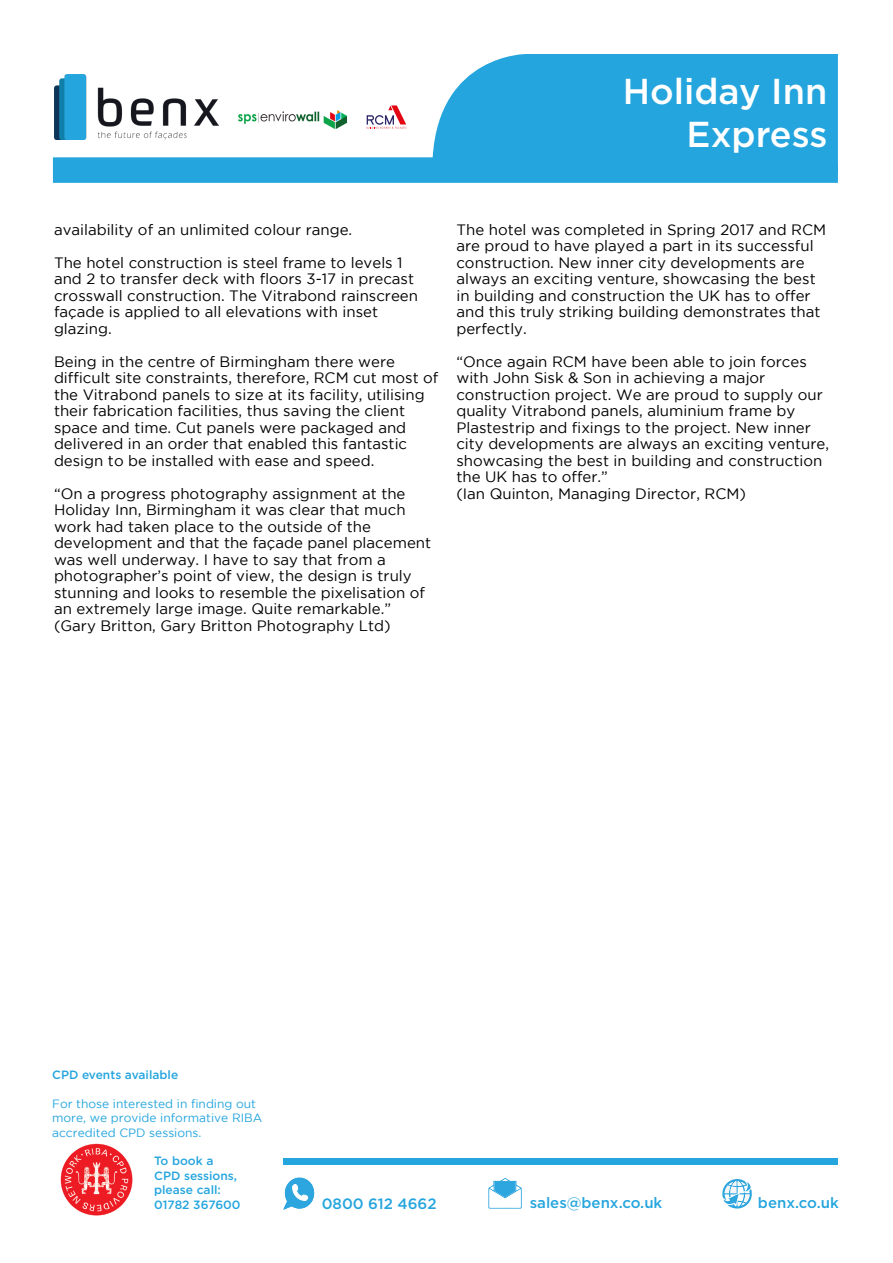
<style>
.page{position:relative;width:893px;height:1263px;background:#fff}
.page>*{position:absolute;margin:0;border:0;box-sizing:border-box;transform-origin:0 0}
.t1{font:500 36px/43.2px "Gotham";color:#fff;text-align:right}
.t2{font:15px/16.5px "Gotham";color:#000}
.t3{font:500 15px "Gotham";color:#25a5de}
.t4{font:12px/14.4px "Gotham";color:#25a5de}
.t5{font:500 12px/14.4px "Gotham";color:#25a5de}
</style>
<div class="page">
<svg style="left:53px;top:54px;width:785px;height:129px;fill:#25a5de"></svg>
<img style="left:238px;top:111px;width:109px;height:17px">
<svg style="left:367px;top:105px;width:39px;height:24px"></svg>
<svg style="left:284px;top:1178px;width:30px;height:31px"></svg>
<svg style="left:488px;top:1178px;width:34px;height:30px"></svg>
<svg style="left:722px;top:1179px;width:30px;height:30px"></svg>
<img style="left:60px;top:1143px;width:73px;height:73px">
<div style="left:53px;top:167px;width:785px;height:6px;background:#25a5de"></div>
<div style="left:284px;top:1159px;width:554px;height:6px;background:#25a5de"></div>
<h1 class="t1" style="left:623px;top:68px;width:206px">Holiday Inn<br>Express</h1>
<p class="t2" style="left:54px;top:221px;width:300px">availability of an unlimited colour range.</p>
<p class="t2" style="left:54px;top:254px;width:366px">The hotel construction is steel frame to levels 1 and 2 to transfer deck with floors 3-17 in precast crosswall construction. The Vitrabond rainscreen façade is applied to all elevations with inset glazing.</p>
<p class="t2" style="left:54px;top:353px;width:386px">Being in the centre of Birmingham there were difficult site constraints, therefore, RCM cut most of the Vitrabond panels to size at its facility, utilising their fabrication facilities, thus saving the client space and time. Cut panels were packaged and delivered in an order that enabled this fantastic design to be installed with ease and speed.</p>
<p class="t2" style="left:54px;top:485px;width:379px">“On a progress photography assignment at the Holiday Inn, Birmingham it was clear that much work had taken place to the outside of the development and that the façade panel placement was well underway. I have to say that from a photographer’s point of view, the design is truly stunning and looks to resemble the pixelisation of an extremely large image. Quite remarkable.” (Gary Britton, Gary Britton Photography Ltd)</p>
<p class="t2" style="left:456px;top:221px;width:371px">The hotel was completed in Spring 2017 and RCM are proud to have played a part in its successful construction. New inner city developments are always an exciting venture, showcasing the best in building and construction the UK has to offer and this truly striking building demonstrates that perfectly.</p>
<p class="t2" style="left:456px;top:353px;width:374px">“Once again RCM have been able to join forces with John Sisk &amp; Son in achieving a major construction project. We are proud to supply our quality Vitrabond panels, aluminium frame by Plastestrip and fixings to the project. New inner city developments are always an exciting venture, showcasing the best in building and construction the UK has to offer.”<br>(Ian Quinton, Managing Director, RCM)</p>
<p class="t5" style="left:52px;top:1067px;width:128px">CPD events available</p>
<p class="t4" style="left:52px;top:1096px;width:212px">For those interested in finding out more, we provide informative RIBA accredited CPD sessions.</p>
<p class="t5" style="left:154px;top:1154px;width:88px">To book a<br>CPD sessions, please call:<br>01782 367600</p>
<p class="t3" style="left:322px;top:1195px;width:116px">0800 612 4662</p>
<p class="t3" style="left:530px;top:1194px;width:134px">sales@benx.co.uk</p>
<p class="t3" style="left:758px;top:1194px;width:82px">benx.co.uk</p>
</div>
